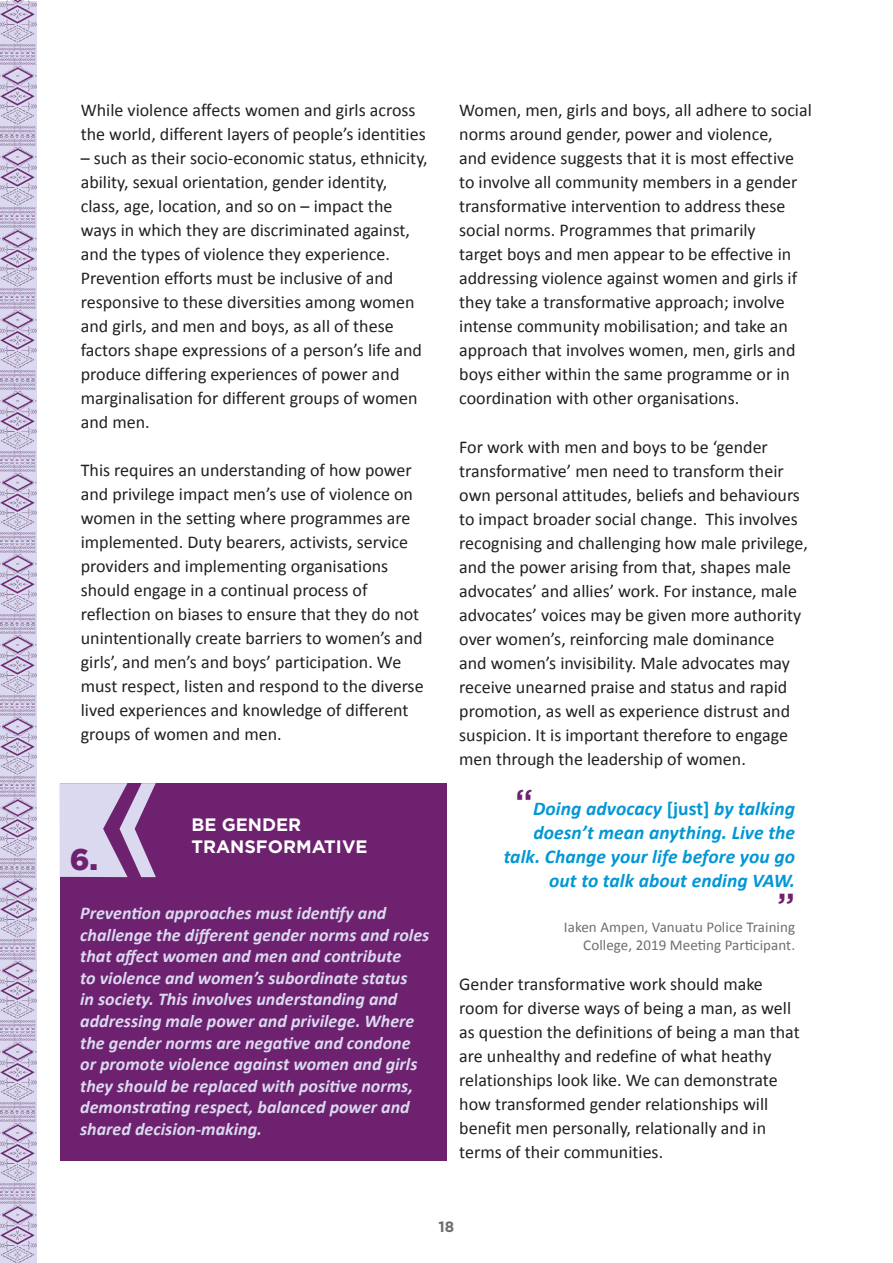
<style>
.page{position:relative;width:893px;height:1263px;background:#fff}
.page>*{position:absolute;margin:0;border:0;box-sizing:border-box;transform-origin:0 0}
.t1{font:500 36px "Gotham";color:#6d216f}
.t2{font:900 30px "Gotham";color:#6d216f}
.t3{font:italic 700 19.5px/24px "Calibri";letter-spacing:.005em;color:#0397d6;text-align:right}
.Text_no_space{font:18px/24px "Calibri";color:#231f20}
.t4{font:italic 700 18px/21.6px "Calibri";color:#dad9ef}
.t5{font:700 18px/21.6px "Gotham";color:#fff}
.t6{font:15px/18px "Calibri";letter-spacing:.005em;color:#6d6e70;text-align:right}
.t7{font:700 15px "Gotham";color:#6d6e70}
.s1{font-family:"Gotham";font-weight:500;font-style:normal;font-size:36px;color:#6d216f}
.s2{font-style:normal}
</style>
<div class="page">
<img style="left:0;top:218px;width:36px;height:161px">
<img style="left:0;top:0;width:36px;height:135px">
<img style="left:0;top:137px;width:36px;height:79px">
<img style="left:0;top:381px;width:36px;height:242px">
<img style="left:0;top:625px;width:36px;height:242px">
<img style="left:0;top:1113px;width:36px;height:150px">
<img style="left:0;top:869px;width:36px;height:242px">
<div style="left:60px;top:783px;width:386px;height:378px;background:#6d216f"></div>
<svg style="left:60px;top:783px;width:96px;height:94px"></svg>
<p class="Text_no_space" style="left:81px;top:97px;width:346px">While violence affects women and girls across the world, different layers of people’s identities</p>
<p class="Text_no_space" style="left:81px;top:145px;width:348px">– such as their socio-economic status, ethnicity, ability, sexual orientation, gender identity, class, age, location, and so on – impact the ways in which they are discriminated against, and the types of violence they experience.<br>Prevention efforts must be inclusive of and responsive to these diversities among women and girls, and men and boys, as all of these factors shape expressions of a person’s life and produce differing experiences of power and marginalisation for different groups of women and men.</p>
<p class="Text_no_space" style="left:81px;top:457px;width:344px">This requires an understanding of how power and privilege impact men’s use of violence on women in the setting where programmes are implemented. Duty bearers, activists, service providers and implementing organisations should engage in a continual process of reflection on biases to ensure that they do not unintentionally create barriers to women’s and girls’, and men’s and boys’ participation. We must respect, listen and respond to the diverse lived experiences and knowledge of different groups of women and men.</p>
<p class="t2" style="left:70px;top:842px;width:30px">6.</p>
<p class="t5" style="left:191px;top:813px;width:178px">BE GENDER<br>TRANSFORMATIVE</p>
<p class="t4" style="left:80px;top:901px;width:351px">Prevention approaches must identify and challenge the different gender norms and roles that affect women and men and contribute<br>to violence and women’s subordinate status<br>in society. This involves understanding and addressing male power and privilege. Where the gender norms are negative and condone or promote violence against women and girls they should be replaced with positive norms, demonstrating respect, balanced power and shared decision-making.</p>
<p class="Text_no_space" style="left:459px;top:97px;width:354px">Women, men, girls and boys, all adhere to social norms around gender, power and violence,<br>and evidence suggests that it is most effective to involve all community members in a gender transformative intervention to address these social norms. Programmes that primarily<br>target boys and men appear to be effective in addressing violence against women and girls if they take a transformative approach; involve intense community mobilisation; and take an approach that involves women, men, girls and boys either within the same programme or in coordination with other organisations.</p>
<p class="Text_no_space" style="left:459px;top:434px;width:350px">For work with men and boys to be ‘gender transformative’ men need to transform their own personal attitudes, beliefs and behaviours to impact broader social change. This involves recognising and challenging how male privilege, and the power arising from that, shapes male advocates’ and allies’ work. For instance, male advocates’ voices may be given more authority over women’s, reinforcing male dominance<br>and women’s invisibility. Male advocates may receive unearned praise and status and rapid promotion, as well as experience distrust and suspicion. It is important therefore to engage men through the leadership of women.</p>
<p class="t3" style="left:504px;top:795px;width:293px"><span class="s1">“</span>Doing advocacy <span class="s2">[just]</span> by talking doesn’t mean anything. Live the talk. Change your life before you go out to talk about ending VAW.</p>
<p class="t1" style="left:777px;top:886px;width:20px">”</p>
<p class="t6" style="left:564px;top:917px;width:233px">Iaken Ampen, Vanuatu Police Training<br>College, 2019 Meeting Participant.</p>
<p class="Text_no_space" style="left:459px;top:971px;width:342px">Gender transformative work should make room for diverse ways of being a man, as well as question the definitions of being a man that are unhealthy and redefine of what heathy relationships look like. We can demonstrate how transformed gender relationships will benefit men personally, relationally and in terms of their communities.</p>
<p class="t7" style="left:439px;top:1218px;width:17px">18</p>
</div>
